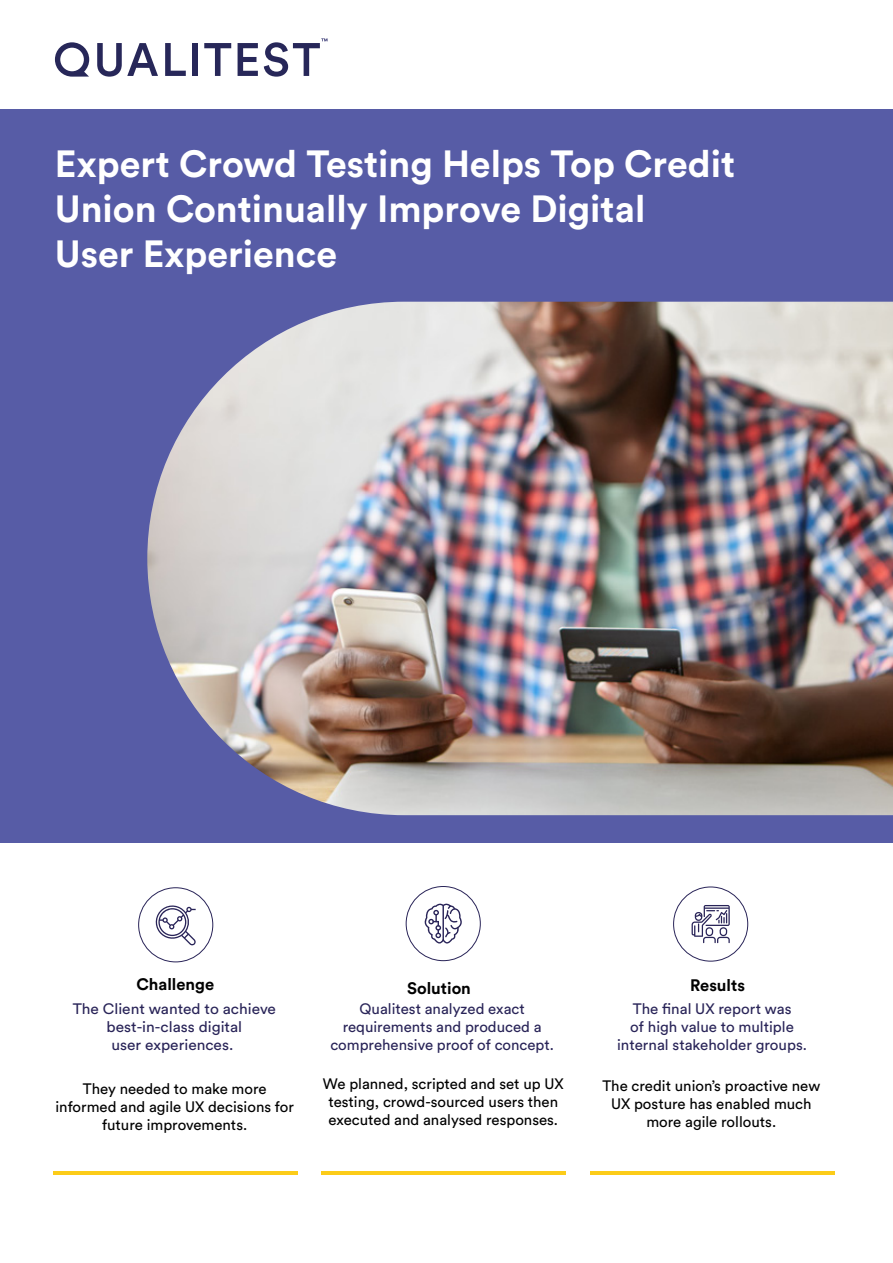
<style>
.page{position:relative;width:893px;height:1263px;background:#fff}
.page>*{position:absolute;margin:0;border:0;box-sizing:border-box;transform-origin:0 0}
.t1{font:700 37.5px/45px "Circular Std";color:#fff}
.t2{font:700 16.5px "Circular Std";color:#000}
.t3{font:15px/18px "Circular Std";color:#000;text-align:center}
.t4{font:15px/18px "Circular Std";color:#292458;text-align:center}
</style>
<div class="page">
<svg style="left:155px;top:905px;width:41px;height:41px"></svg>
<div style="left:138px;top:887px;width:75px;height:75px;border:1px solid #292458;border-radius:50%"></div>
<svg style="left:424px;top:903px;width:38px;height:40px"></svg>
<div style="left:406px;top:886px;width:75px;height:75px;border:1px solid #292458;border-radius:50%"></div>
<svg style="left:692px;top:905px;width:38px;height:38px"></svg>
<div style="left:673px;top:887px;width:75px;height:74px;border:1px solid #292458;border-radius:50%"></div>
<hr style="left:321px;top:1171px;width:244px;height:3px;background:#fccc19">
<hr style="left:53px;top:1171px;width:244px;height:3px;background:#fccc19">
<hr style="left:591px;top:1171px;width:244px;height:3px;background:#fccc19">
<div style="left:0;top:109px;width:893px;height:734px;background:#575ca6"></div>
<img style="left:147px;top:302px;width:746px;height:513px">
<svg style="left:165px;top:43px;width:21px;height:33px"></svg>
<div style="left:192px;top:43px;width:6px;height:33px;background:#272759"></div>
<svg style="left:204px;top:43px;width:27px;height:33px"></svg>
<svg style="left:238px;top:43px;width:20px;height:33px"></svg>
<svg style="left:55px;top:42px;width:34px;height:35px"></svg>
<svg style="left:97px;top:43px;width:61px;height:34px"></svg>
<svg style="left:264px;top:38px;width:63px;height:39px"></svg>
<h1 class="t1" style="left:55px;top:145px;width:682px">Expert Crowd Testing Helps Top Credit<br>Union Continually Improve Digital<br>User Experience</h1>
<p class="t2" style="left:136px;top:978px;width:79px">Challenge</p>
<p class="t2" style="left:407px;top:982px;width:65px">Solution</p>
<p class="t4" style="left:73px;top:1000px;width:205px">The Client wanted to achieve best-in-class digital<br>user experiences.</p>
<p class="t4" style="left:330px;top:1000px;width:225px">Qualitest analyzed exact requirements and produced a comprehensive proof of concept.</p>
<p class="t3" style="left:56px;top:1080px;width:240px">They needed to make more informed and agile UX decisions for future improvements.</p>
<p class="t3" style="left:323px;top:1076px;width:242px">We planned, scripted and set up UX testing, crowd-sourced users then executed and analysed responses.</p>
<p class="t2" style="left:690px;top:978px;width:56px">Results</p>
<p class="t4" style="left:617px;top:1000px;width:191px">The final UX report was<br>of high value to multiple internal stakeholder groups.</p>
<p class="t3" style="left:602px;top:1077px;width:219px">The credit union’s proactive new<br>UX posture has enabled much more agile rollouts.</p>
</div>
